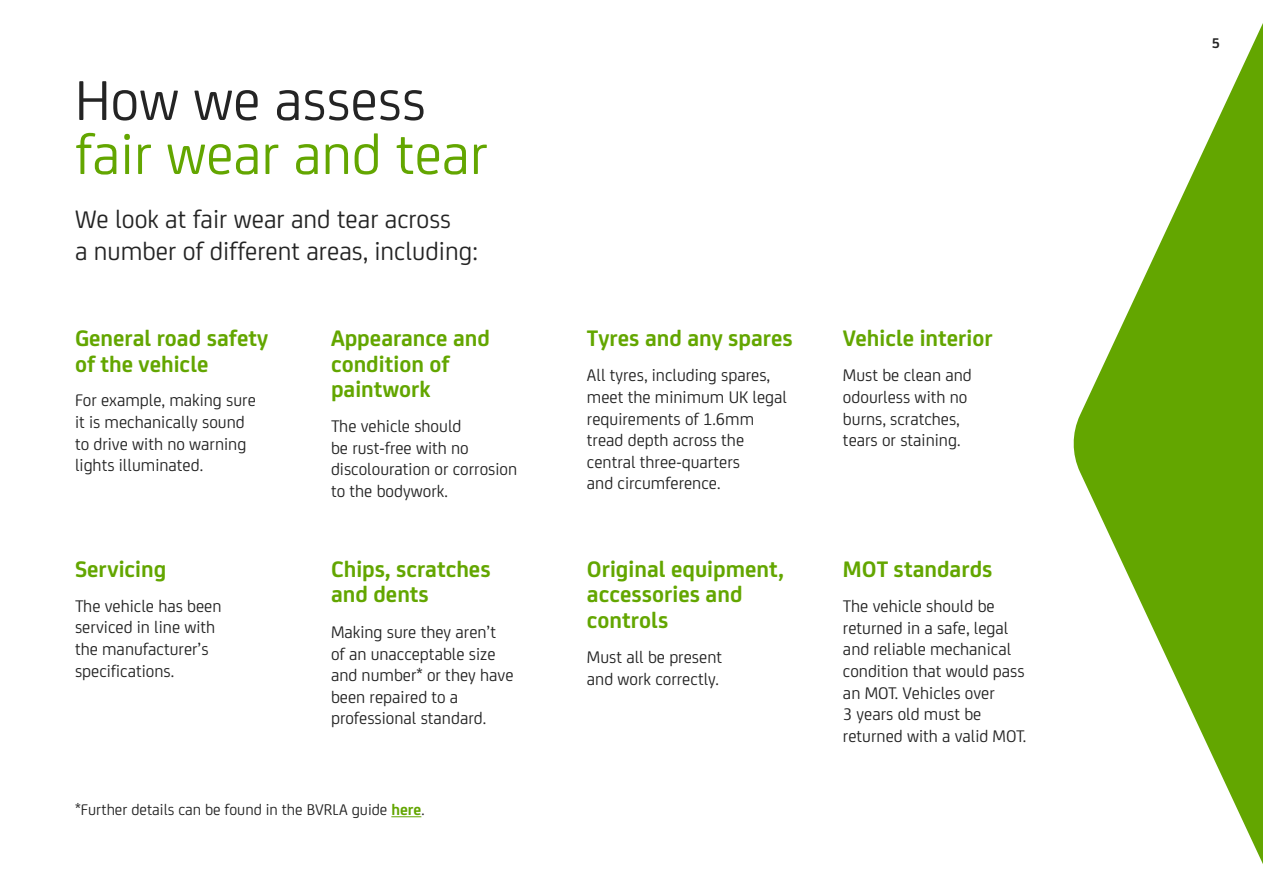
<style>
.page{position:relative;width:1263px;height:893px;background:#fff}
.page>*{position:absolute;margin:0;border:0;box-sizing:border-box;transform-origin:0 0}
.t1{font:60px "Lex Joey";color:#63a600}
.t2{font:60px "Lex Joey";color:#242424}
.t3{font:27px/32.4px "Lex Joey";color:#242424}
.t4{font:700 24px/25.5px "Lex Joey";color:#63a600}
.t5{font:18px/21.6px "Lex Joey";color:#242424}
.t6{font:16.5px "Lex Joey";color:#242424}
.t7{font:700 15px "Lex Joey";color:#242424}
.s1{font-weight:700;color:#63a600}
</style>
<div class="page">
<svg style="left:1073px;top:23px;width:190px;height:841px;fill:#63a600"></svg>
<hr style="left:391px;top:816px;width:30px;height:1px;background:#63a600">
<h1 class="t2" style="left:75px;top:57px;width:352px">How we assess</h1>
<h1 class="t1" style="left:75px;top:111px;width:414px">fair wear and tear</h1>
<h2 class="t3" style="left:75px;top:201px;width:405px">We look at fair wear and tear across<br>a number of different areas, including:</h2>
<h3 class="t4" style="left:75px;top:324px;width:195px">General road safety of the vehicle</h3>
<p class="t5" style="left:75px;top:389px;width:182px">For example, making sure it is mechanically sound to drive with no warning lights illuminated.</p>
<h3 class="t4" style="left:75px;top:554px;width:93px">Servicing</h3>
<p class="t5" style="left:75px;top:594px;width:148px">The vehicle has been serviced in line with the manufacturer’s specifications.</p>
<h3 class="t4" style="left:331px;top:324px;width:160px">Appearance and condition of paintwork</h3>
<p class="t5" style="left:331px;top:414px;width:188px">The vehicle should<br>be rust-free with no discolouration or corrosion to the bodywork.</p>
<h3 class="t4" style="left:331px;top:554px;width:161px">Chips, scratches and dents</h3>
<p class="t5" style="left:331px;top:620px;width:184px">Making sure they aren’t of an unacceptable size and number* or they have been repaired to a professional standard.</p>
<p class="t6" style="left:75px;top:798px;width:351px">*Further details can be found in the BVRLA guide <span class="s1">here</span>.</p>
<h3 class="t4" style="left:587px;top:324px;width:207px">Tyres and any spares</h3>
<p class="t5" style="left:587px;top:363px;width:202px">All tyres, including spares, meet the minimum UK legal requirements of 1.6mm tread depth across the central three-quarters<br>and circumference.</p>
<h3 class="t4" style="left:587px;top:554px;width:198px">Original equipment, accessories and controls</h3>
<p class="t5" style="left:587px;top:645px;width:137px">Must all be present and work correctly.</p>
<h3 class="t4" style="left:843px;top:324px;width:151px">Vehicle interior</h3>
<p class="t5" style="left:843px;top:363px;width:130px">Must be clean and odourless with no burns, scratches, tears or staining.</p>
<h3 class="t4" style="left:843px;top:554px;width:151px">MOT standards</h3>
<p class="t5" style="left:843px;top:594px;width:185px">The vehicle should be returned in a safe, legal and reliable mechanical condition that would pass an MOT. Vehicles over<br>3 years old must be returned with a valid MOT.</p>
<p class="t7" style="left:1212px;top:32px;width:10px">5</p>
</div>
